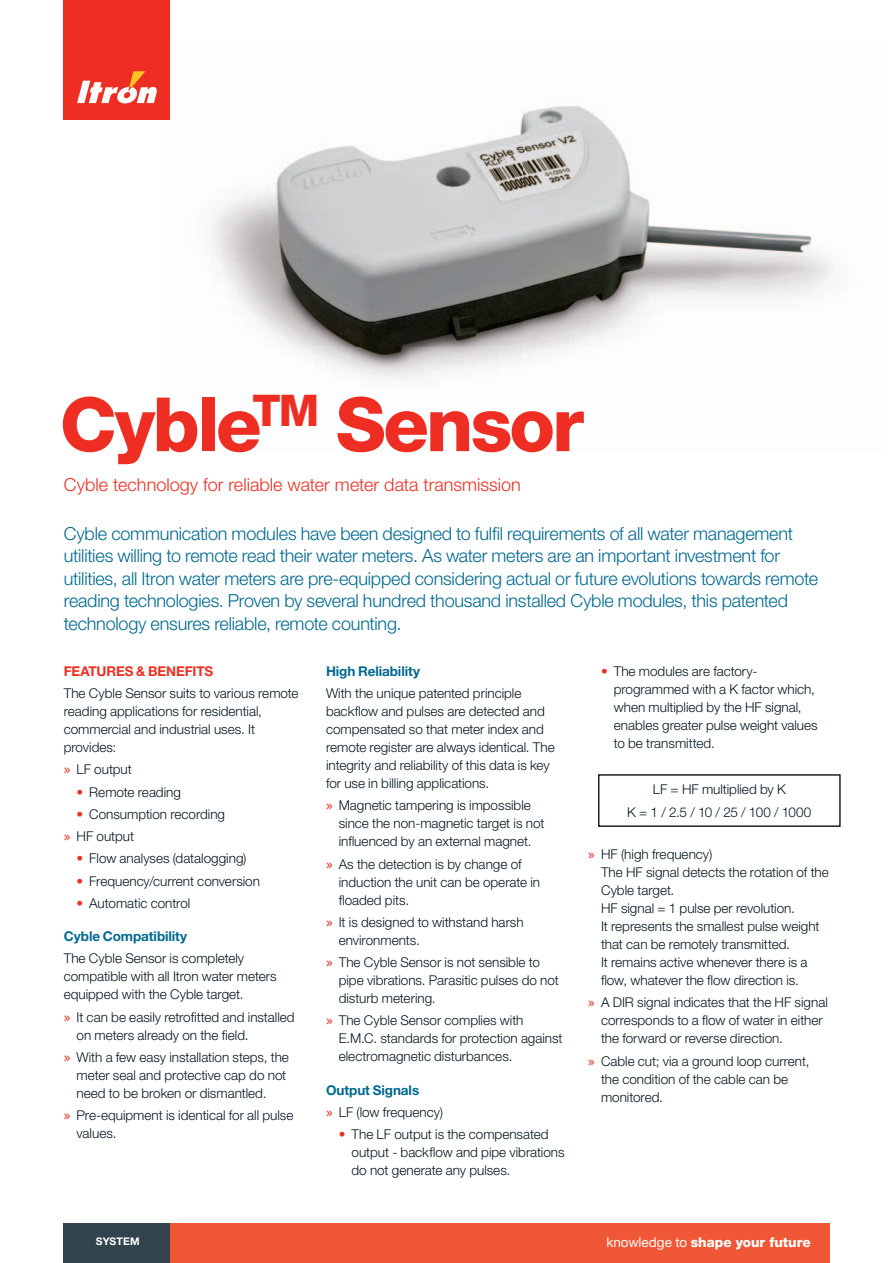
<style>
.page{position:relative;width:893px;height:1263px;background:#fff}
.page>*{position:absolute;margin:0;border:0;box-sizing:border-box;transform-origin:0 0}
.t1{font:800 75px "Helvetica Neue LT Std";letter-spacing:-.04em;color:#ee2e22}
.t2{font:300 18px/22.5px "Helvetica Neue LT Std";letter-spacing:-.01em;color:#006991}
.t3{font:300 18px "Helvetica Neue LT Std";color:#ee2e22}
.t4{font:300 13.5px/18px "Helvetica Neue LT Std";color:#071822}
.t5{font:700 13.5px "Helvetica Neue LT Std";letter-spacing:-.005em;color:#006991}
.t6{font:800 13.5px "Helvetica Neue LT Std";letter-spacing:.005em;color:#fff}
.t7{font:700 13.5px "Helvetica Neue LT Std";letter-spacing:-.01em;color:#ee2e22}
.t8{font:700 10.5px "Helvetica Neue LT Std";letter-spacing:.01em;color:#fff}
.s1{font-family:"Lucida Grande";font-weight:400;color:#ee2e22}
.s2{font-weight:700;color:#ee2e22}
.s3{font-weight:700;color:#006991}
.s4{font-weight:400}
</style>
<div class="page">
<img style="left:166px;top:105px;width:667px;height:276px">
<div style="left:598px;top:774px;width:243px;height:53px;border:2px solid #231f20"></div>
<div style="left:64px;top:0;width:106px;height:119px;background:#ee2e22"></div>
<svg style="left:77px;top:71px;width:80px;height:32px"></svg>
<div style="left:64px;top:1223px;width:106px;height:40px;background:#32434d"></div>
<div style="left:170px;top:1223px;width:659px;height:40px;background:#f05737"></div>
<h1 class="t1" style="left:60px;top:398px;width:526px">Cyble<sup>TM</sup> Sensor</h1>
<h2 class="t3" style="left:64px;top:478px;width:459px">Cyble technology for reliable water meter data transmission</h2>
<p class="t2" style="left:64px;top:524px;width:756px">Cyble communication modules have been designed to fulfil requirements of all water management utilities willing to remote read their water meters. As water meters are an important investment for utilities, all Itron water meters are pre-equipped considering actual or future evolutions towards remote reading technologies. Proven by several hundred thousand installed Cyble modules, this patented technology ensures reliable, remote counting.</p>
<p class="t7" style="left:64px;top:666px;width:151px">FEATURES &amp; BENEFITS</p>
<p class="t4" style="left:64px;top:686px;width:236px">The Cyble Sensor suits to various remote reading applications for residential, commercial and industrial uses. It provides:</p>
<p class="t4" style="left:64px;top:762px;width:70px"><span class="s1">»</span> LF output</p>
<p class="t4" style="left:77px;top:784px;width:106px"><span class="s2">•</span> Remote reading</p>
<p class="t4" style="left:64px;top:804px;width:163px;line-height:22.2px;text-indent:13px"><span class="s2">•</span> Consumption recording <span class="s1">»</span> HF output</p>
<p class="t4" style="left:77px;top:851px;width:171px"><span class="s2">•</span> Flow analyses (datalogging)</p>
<p class="t4" style="left:77px;top:873px;width:185px"><span class="s2">•</span> Frequency/current conversion</p>
<p class="t4" style="left:77px;top:896px;width:115px"><span class="s2">•</span> Automatic control</p>
<p class="t5" style="left:64px;top:931px;width:125px">Cyble Compatibility</p>
<p class="t4" style="left:64px;top:951px;width:214px">The Cyble Sensor is completely compatible with all Itron water meters equipped with the Cyble target.</p>
<p class="t4" style="left:77px;top:1009px;width:220px;text-indent:-13px"><span class="s1">»</span> It can be easily retrofitted and installed on meters already on the field.</p>
<p class="t4" style="left:77px;top:1050px;width:214px;text-indent:-13px"><span class="s1">»</span> With a few easy installation steps, the meter seal and protective cap do not need to be broken or dismantled.</p>
<p class="t4" style="left:77px;top:1108px;width:218px;text-indent:-13px"><span class="s1">»</span> Pre-equipment is identical for all pulse values.</p>
<p class="t5" style="left:326px;top:666px;width:96px">High Reliability</p>
<p class="t4" style="left:326px;top:686px;width:230px">With the unique patented principle backflow and pulses are detected and compensated so that meter index and remote register are always identical. The integrity and reliability of this data is key for use in billing applications.</p>
<p class="t4" style="left:339px;top:798px;width:207px;text-indent:-13px"><span class="s1">»</span> Magnetic tampering is impossible since the non-magnetic target is not influenced by an external magnet.</p>
<p class="t4" style="left:339px;top:856px;width:203px;text-indent:-13px"><span class="s1">»</span> As the detection is by change of induction the unit can be operate in floaded pits.</p>
<p class="t4" style="left:339px;top:915px;width:186px;text-indent:-13px"><span class="s1">»</span> It is designed to withstand harsh environments.</p>
<p class="t4" style="left:339px;top:955px;width:221px;text-indent:-13px"><span class="s1">»</span> The Cyble Sensor is not sensible to pipe vibrations. Parasitic pulses do not disturb metering.</p>
<p class="t4" style="left:339px;top:1013px;width:225px;text-indent:-13px"><span class="s1">»</span> The Cyble Sensor complies with<br>E.M.C. standards for protection against electromagnetic disturbances.</p>
<p class="t4" style="left:326px;top:1080px;width:119px;line-height:22.2px"><span class="s3">Output Signals<br></span><span class="s1">»</span> LF (low frequency)</p>
<p class="t4" style="left:352px;top:1127px;width:215px;text-indent:-13px"><span class="s2">•</span> The LF output is the compensated output - backflow and pipe vibrations do not generate any pulses.</p>
<p class="t4" style="left:614px;top:664px;width:206px;text-indent:-13px"><span class="s2">•</span> The modules are factory&shy;programmed with a K factor which, when multiplied by the HF signal, enables greater pulse weight values to be transmitted.</p>
<p class="t4" style="left:627px;top:780px;width:186px;line-height:22.2px;text-align:center">LF = HF multiplied by K<br>K = 1 / 2.5 / 10 / 25 / 100 / 1000</p>
<p class="t4" style="left:601px;top:847px;width:229px;text-indent:-13px"><span class="s1">»</span> HF (high frequency)<br>The HF signal detects the rotation of the<br>Cyble target.<br>HF signal = 1 pulse per revolution.<br>It represents the smallest pulse weight that can be remotely transmitted.<br>It remains active whenever there is a flow, whatever the flow direction is.</p>
<p class="t4" style="left:601px;top:995px;width:228px;text-indent:-13px"><span class="s1">»</span> A DIR signal indicates that the HF signal corresponds to a flow of water in either the forward or reverse direction.</p>
<p class="t4" style="left:601px;top:1053px;width:210px;text-indent:-13px"><span class="s1">»</span> Cable cut; via a ground loop current, the condition of the cable can be monitored.</p>
<p class="t8" style="left:96px;top:1238px;width:45px">SYSTEM</p>
<p class="t6" style="left:606px;top:1238px;width:206px"><span class="s4">knowledge to</span> shape your future</p>
</div>
